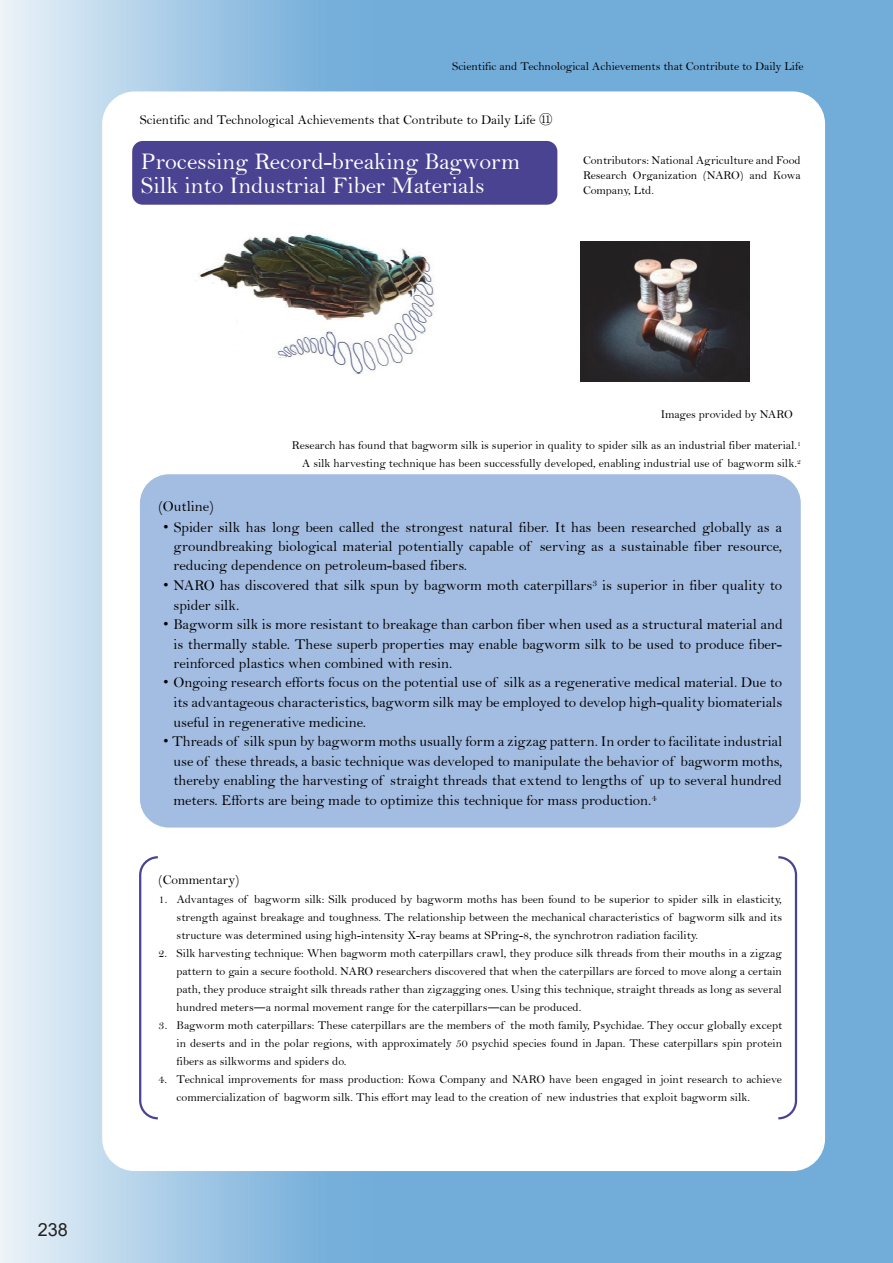
<style>
.page{position:relative;width:893px;height:1263px;background:#fff}
.page>*{position:absolute;margin:0;border:0;box-sizing:border-box;transform-origin:0 0}
.t1{font:24px/24px "Bell";color:#fff}
.t2{font:18px "Arial";color:#231f20}
.t3{font:15px "Bell";color:#000}
.t4{font:13.5px "Bell";color:#000}
.t5{font:12px/18px "Bell";color:#000;text-align:justify}
.s1{font-family:"MS Mincho"}
.s2{font-family:"HG Maru Gothic MPRO"}
.s3{font-family:"Times New Roman"}
</style>
<div class="page">
<img style="left:195px;top:234px;width:240px;height:141px">
<img style="left:581px;top:242px;width:168px;height:139px">
<div style="left:140px;top:474px;width:661px;height:353px;background:#a3bce1;border-radius:29px"></div>
<svg style="left:139px;top:856px;width:19px;height:264px"></svg>
<svg style="left:778px;top:856px;width:20px;height:264px"></svg>
<div style="left:132px;top:141px;width:425px;height:64px;background:#4a4391;border-radius:11px"></div>
<p class="t5" style="left:452px;top:57px;width:353px">Scientific and Technological Achievements that Contribute to Daily Life</p>
<p class="t4" style="left:140px;top:111px;width:414px">Scientific and Technological Achievements that Contribute to Daily Life <span class="s1">⑪</span></p>
<p class="t5" style="left:583px;top:152px;width:219px;line-height:15px">Contributors: National Agriculture and Food Research Organization (NARO) and Kowa Company, Ltd.</p>
<p class="t1" style="left:141px;top:149px;width:381px">Processing Record-breaking Bagworm<br>Silk into Industrial Fiber Materials</p>
<h2 class="t2" style="left:38px;top:1217px;width:32px">238</h2>
<p class="t5" style="left:661px;top:405px;width:134px">Images provided by NARO</p>
<p class="t5" style="left:292px;top:436px;width:510px;text-align:right">Research has found that bagworm silk is superior in quality to spider silk as an industrial fiber material.<sup>1<br></sup>A silk harvesting technique has been successfully developed, enabling industrial use of bagworm silk.<sup>2</sup></p>
<p class="t3" style="left:158px;top:498px;width:57px">(Outline)</p>
<p class="t3" style="left:158px;top:518px;width:625px"><span class="s2">・</span>Spider silk has long been called the strongest natural fiber. It has been researched globally as a</p>
<p class="t3" style="left:173px;top:537px;width:610px">groundbreaking biological material potentially capable of serving as a sustainable fiber resource,</p>
<p class="t3" style="left:173px;top:557px;width:295px">reducing dependence on petroleum-based fibers.</p>
<p class="t3" style="left:158px;top:576px;width:625px"><span class="s2">・</span>NARO has discovered that silk spun by bagworm moth caterpillars<sup>3</sup> is superior in fiber quality to</p>
<p class="t3" style="left:173px;top:596px;width:67px">spider silk.</p>
<p class="t3" style="left:158px;top:615px;width:626px"><span class="s2">・</span>Bagworm silk is more resistant to breakage than carbon fiber when used as a structural material and</p>
<p class="t3" style="left:173px;top:635px;width:610px">is thermally stable. These superb properties may enable bagworm silk to be used to produce fiber-</p>
<p class="t3" style="left:173px;top:654px;width:280px">reinforced plastics when combined with resin.</p>
<p class="t3" style="left:158px;top:674px;width:625px"><span class="s2">・</span>Ongoing research efforts focus on the potential use of silk as a regenerative medical material. Due to</p>
<p class="t3" style="left:173px;top:693px;width:610px">its advantageous characteristics, bagworm silk may be employed to develop high-quality biomaterials</p>
<p class="t3" style="left:173px;top:713px;width:194px">useful in regenerative medicine.</p>
<p class="t3" style="left:158px;top:732px;width:626px"><span class="s2">・</span>Threads of silk spun by bagworm moths usually form a zigzag pattern. In order to facilitate industrial</p>
<p class="t3" style="left:173px;top:752px;width:611px">use of these threads, a basic technique was developed to manipulate the behavior of bagworm moths,</p>
<p class="t3" style="left:173px;top:771px;width:610px">thereby enabling the harvesting of straight threads that extend to lengths of up to several hundred</p>
<p class="t3" style="left:173px;top:791px;width:485px">meters. Efforts are being made to optimize this technique for mass production.<sup>4</sup></p>
<p class="t4" style="left:159px;top:871px;width:82px">(Commentary)</p>
<p class="t5" style="left:177px;top:890px;width:607px;text-indent:-18px">1. Advantages of bagworm silk: Silk produced by bagworm moths has been found to be superior to spider silk in elasticity, strength against breakage and toughness. The relationship between the mechanical characteristics of bagworm silk and its structure was determined using high-intensity X-ray beams at SPring-8, the synchrotron radiation facility.</p>
<p class="t5" style="left:177px;top:944px;width:607px;text-indent:-18px">2. Silk harvesting technique: When bagworm moth caterpillars crawl, they produce silk threads from their mouths in a zigzag pattern to gain a secure foothold. NARO researchers discovered that when the caterpillars are forced to move along a certain path, they produce straight silk threads rather than zigzagging ones. Using this technique, straight threads as long as several hundred meters<span class="s3">―</span>a normal movement range for the caterpillars<span class="s3">―</span>can be produced.</p>
<p class="t5" style="left:177px;top:1016px;width:607px;text-indent:-18px">3. Bagworm moth caterpillars: These caterpillars are the members of the moth family, Psychidae. They occur globally except in deserts and in the polar regions, with approximately 50 psychid species found in Japan. These caterpillars spin protein fibers as silkworms and spiders do.</p>
<p class="t5" style="left:177px;top:1070px;width:607px;text-indent:-18px">4. Technical improvements for mass production: Kowa Company and NARO have been engaged in joint research to achieve commercialization of bagworm silk. This effort may lead to the creation of new industries that exploit bagworm silk.</p>
</div>
